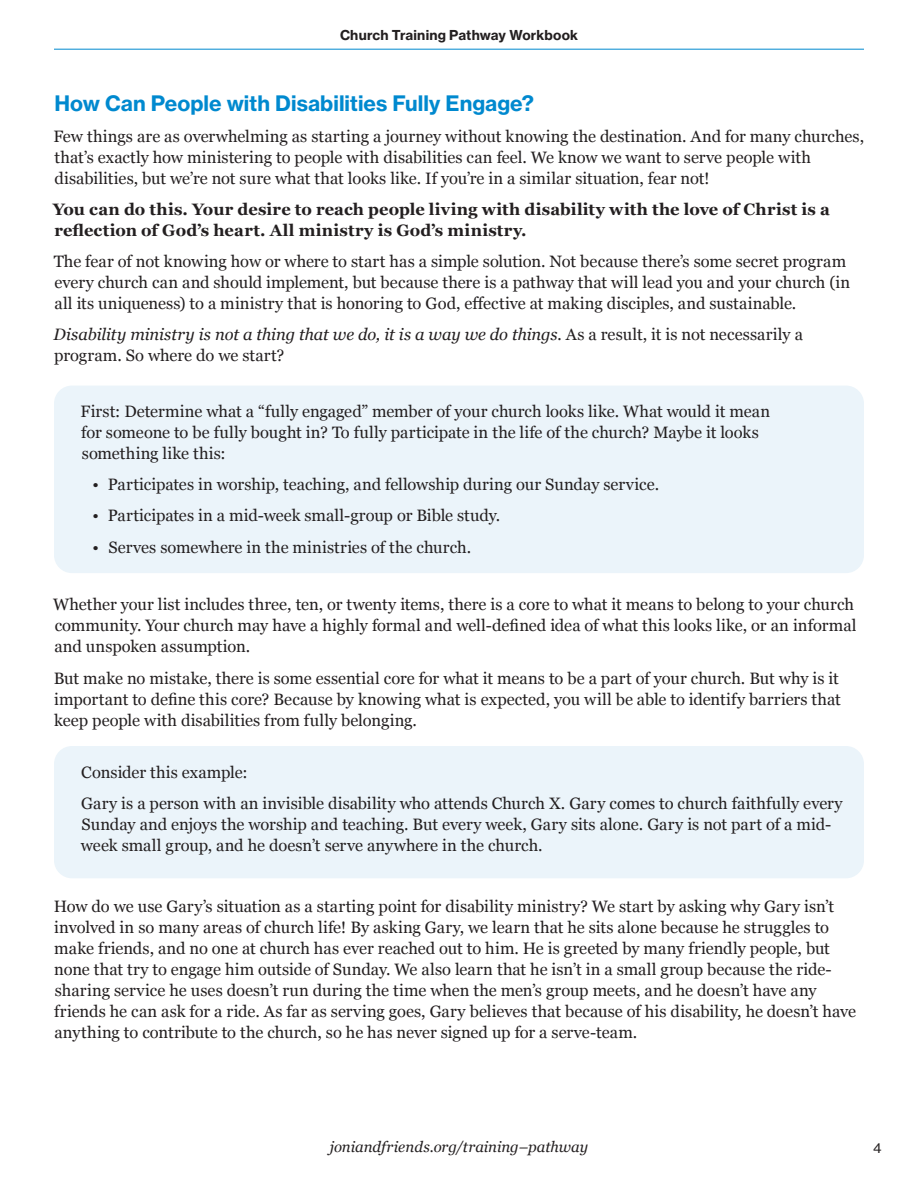
<style>
.page{position:relative;width:918px;height:1188px;background:#fff}
.page>*{position:absolute;margin:0;border:0;box-sizing:border-box;transform-origin:0 0}
.Blue_Subheadline{font:21px "N Haas Grotesk TX Pro 75 Bd";color:#0089cf}
.Body{font:16.5px/21px "Georgia";color:#231f20}
.Body-2{font:700 16.5px/21px "Georgia";letter-spacing:.01em;color:#231f20}
.Body-3{font:italic 16.5px/21px "Georgia";letter-spacing:-.005em;color:#231f20}
.t1{font:italic 15px "Georgia";color:#231f20}
.t2{font:13.5px "N Haas Grotesk TX Pro 75 Bd";letter-spacing:.015em;color:#231f20}
.t3{font:13.5px "N Haas Grotesk TX Pro 55 Rg";color:#231f20}
.s1{font-style:normal}
</style>
<div class="page">
<hr style="left:54px;top:49px;width:810px;height:1px;background:#0089cf">
<div style="left:54px;top:386px;width:810px;height:187px;background:#ebf4fa;border-radius:18px"></div>
<div style="left:54px;top:746px;width:810px;height:132px;background:#ebf4fa;border-radius:18px"></div>
<p class="t2" style="left:340px;top:27px;width:240px">Church Training Pathway Workbook</p>
<p class="Blue_Subheadline" style="left:54px;top:90px;width:481px">How Can People with Disabilities Fully Engage?</p>
<p class="Body" style="left:54px;top:125px;width:812px">Few things are as overwhelming as starting a journey without knowing the destination. And for many churches, that’s exactly how ministering to people with disabilities can feel. We know we want to serve people with disabilities, but we’re not sure what that looks like. If you’re in a similar situation, fear not!</p>
<p class="Body-2" style="left:53px;top:198px;width:779px">You can do this. Your desire to reach people living with disability with the love of Christ is a reflection of God’s heart. All ministry is God’s ministry.</p>
<p class="Body" style="left:54px;top:250px;width:798px">The fear of not knowing how or where to start has a simple solution. Not because there’s some secret program every church can and should implement, but because there is a pathway that will lead you and your church (in all its uniqueness) to a ministry that is honoring to God, effective at making disciples, and sustainable.</p>
<p class="Body-3" style="left:53px;top:324px;width:751px">Disability ministry is not a thing that we do, it is a way we do things. <span class="s1">As a result, it is not necessarily a program. So where do we start?</span></p>
<p class="Body" style="left:81px;top:400px;width:691px">First: Determine what a “fully engaged” member of your church looks like. What would it mean for someone to be fully bought in? To fully participate in the life of the church? Maybe it looks something like this:</p>
<p class="Body" style="left:93px;top:473px;width:568px">• Participates in worship, teaching, and fellowship during our Sunday service.</p>
<p class="Body" style="left:93px;top:505px;width:409px">• Participates in a mid-week small-group or Bible study.</p>
<p class="Body" style="left:93px;top:536px;width:380px">• Serves somewhere in the ministries of the church.</p>
<p class="Body" style="left:53px;top:594px;width:805px">Whether your list includes three, ten, or twenty items, there is a core to what it means to belong to your church community. Your church may have a highly formal and well-defined idea of what this looks like, or an informal and unspoken assumption.</p>
<p class="Body" style="left:54px;top:667px;width:789px">But make no mistake, there is some essential core for what it means to be a part of your church. But why is it important to define this core? Because by knowing what is expected, you will be able to identify barriers that keep people with disabilities from fully belonging.</p>
<p class="Body" style="left:81px;top:761px;width:168px">Consider this example:</p>
<p class="Body" style="left:81px;top:792px;width:763px">Gary is a person with an invisible disability who attends Church X. Gary comes to church faithfully every<br>Sunday and enjoys the worship and teaching. But every week, Gary sits alone. Gary is not part of a mid&shy;week small group, and he doesn’t serve anywhere in the church.</p>
<p class="Body" style="left:54px;top:895px;width:804px">How do we use Gary’s situation as a starting point for disability ministry? We start by asking why Gary isn’t involved in so many areas of church life! By asking Gary, we learn that he sits alone because he struggles to make friends, and no one at church has ever reached out to him. He is greeted by many friendly people, but none that try to engage him outside of Sunday. We also learn that he isn’t in a small group because the ride&shy;sharing service he uses doesn’t run during the time when the men’s group meets, and he doesn’t have any friends he can ask for a ride. As far as serving goes, Gary believes that because of his disability, he doesn’t have anything to contribute to the church, so he has never signed up for a serve-team.</p>
<p class="t1" style="left:330px;top:1136px;width:260px">joniandfriends.org/training–pathway</p>
<p class="t3" style="left:873px;top:1139px;width:10px">4</p>
</div>
